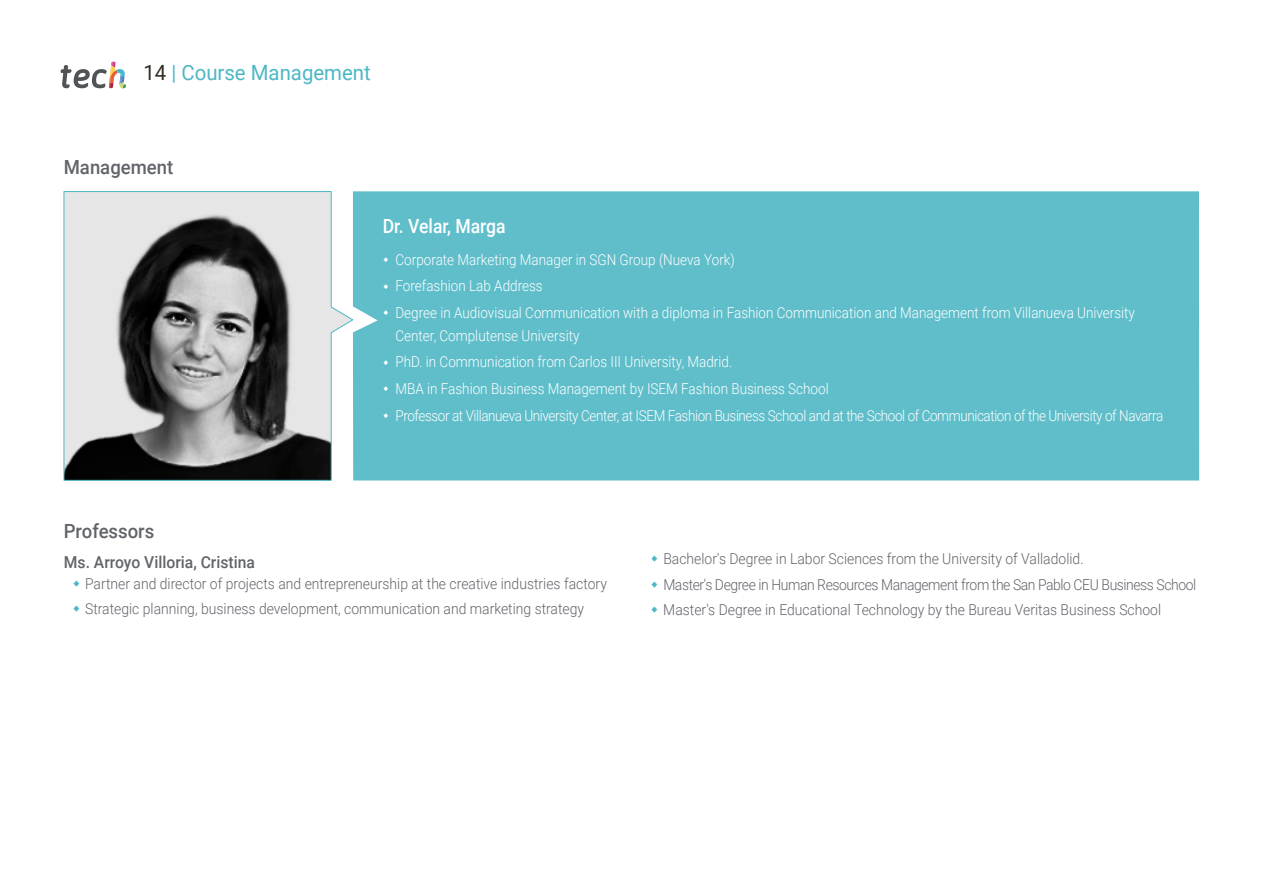
<style>
.page{position:relative;width:1263px;height:893px;background:#fff}
.page>*{position:absolute;margin:0;border:0;box-sizing:border-box;transform-origin:0 0}
.t1{font:21px "Roboto";color:#4db7c5}
.t2{font:500 19.5px "Roboto";color:#61646a;scale:.95 1}
.t3{font:500 19.5px "Roboto";color:#fff;scale:.9 1}
.t4{font:500 16.5px "Roboto";color:#61646a;scale:.95 1}
.t5{font:300 15px/26.7px "Roboto";color:#fff;scale:.9 1}
.t6{font:300 15px/25.2px "Roboto";color:#61646a;scale:.93 1}
.s1{color:#312e20}
</style>
<div class="page">
<div style="left:353px;top:191px;width:846px;height:289px;background:#5fbeca"></div>
<svg style="left:64px;top:191px;width:289px;height:290px;background:#9a9b9b"></svg>
<svg style="left:61px;top:62px;width:65px;height:27px"></svg>
<svg style="left:384px;top:257px;width:4px;height:5px"></svg>
<svg style="left:384px;top:284px;width:4px;height:5px"></svg>
<svg style="left:384px;top:310px;width:4px;height:5px"></svg>
<svg style="left:384px;top:360px;width:4px;height:5px"></svg>
<svg style="left:384px;top:386px;width:4px;height:5px"></svg>
<svg style="left:384px;top:413px;width:4px;height:5px"></svg>
<h1 class="t1" style="left:144px;top:57px;width:229px"><span class="s1">14</span> | Course Management</h1>
<h2 class="t2" style="left:64px;top:154px;width:117px">Management</h2>
<h2 class="t3" style="left:383px;top:212px;width:138px">Dr. Velar, Marga</h2>
<p class="t5" style="left:395px;top:245px;width:823px">Corporate Marketing Manager in SGN Group (Nueva York)<br>Forefashion Lab Address<br>Degree in Audiovisual Communication with a diploma in Fashion Communication and Management from Villanueva University</p>
<p class="t5" style="left:395px;top:321px;width:854px">Center, Complutense University<br>PhD. in Communication from Carlos III University, Madrid.<br>MBA in Fashion Business Management by ISEM Fashion Business School<br>Professor at Villanueva University Center, at ISEM Fashion Business School and at the School of Communication of the University of Navarra</p>
<h2 class="t2" style="left:64px;top:518px;width:97px">Professors</h2>
<p class="t4" style="left:64px;top:550px;width:203px">Ms. Arroyo Villoria, Cristina</p>
<p class="t6" style="left:85px;top:570px;width:563px">Partner and director of projects and entrepreneurship at the creative industries factory<br>Strategic planning, business development, communication and marketing strategy</p>
<p class="t6" style="left:663px;top:546px;width:575px">Bachelor's Degree in Labor Sciences from the University of Valladolid.<br>Master's Degree in Human Resources Management from the San Pablo CEU Business School<br>Master's Degree in Educational Technology by the Bureau Veritas Business School</p>
</div>
